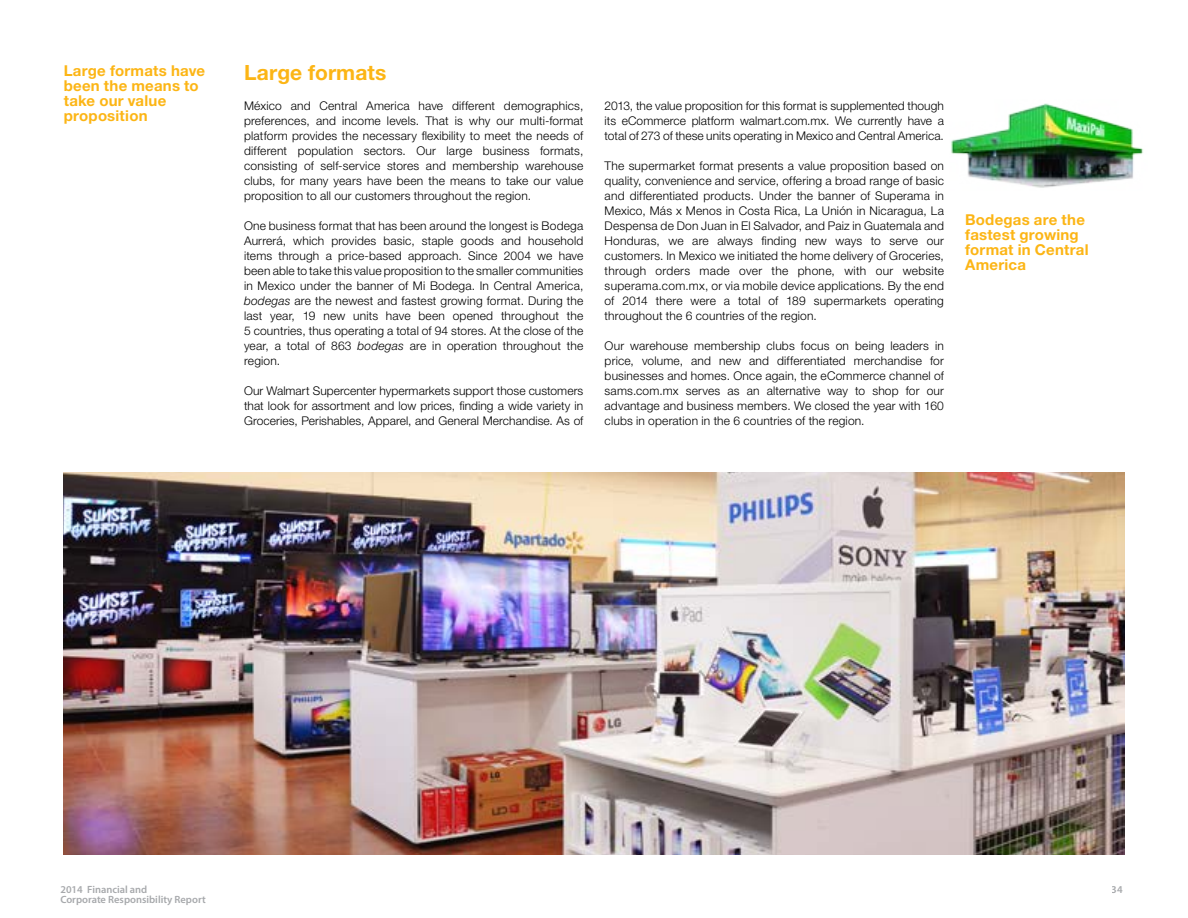
<style>
.page{position:relative;width:1188px;height:918px;background:#fff}
.page>*{position:absolute;margin:0;border:0;box-sizing:border-box;transform-origin:0 0}
.t1{font:700 21px "Helvetica Neue";letter-spacing:.005em;color:#fcb515}
.t2{font:700 15px/15px "Helvetica Neue";letter-spacing:.015em;color:#fcb515}
.t3{font:300 12px/15px "Helvetica Neue";letter-spacing:.01em;color:#000;text-align:justify}
.t4{font:600 10.5px "Myriad Pro";color:#a7a9ac}
.s1{font-style:italic}
</style>
<div class="page">
<img style="left:64px;top:472px;width:1060px;height:382px">
<img style="left:951px;top:103px;width:192px;height:85px">
<p class="t2" style="left:64px;top:62px;width:143px">Large formats have been the means to take our value proposition</p>
<h1 class="t1" style="left:244px;top:60px;width:144px">Large formats</h1>
<p class="t3" style="left:244px;top:98px;width:341px">México and Central America have different demographics, preferences, and income levels. That is why our multi-format platform provides the necessary flexibility to meet the needs of different population sectors. Our large business formats, consisting of self-service stores and membership warehouse clubs, for many years have been the means to take our value proposition to all our customers throughout the region.</p>
<p class="t3" style="left:244px;top:218px;width:341px">One business format that has been around the longest is Bodega Aurrerá, which provides basic, staple goods and household items through a price-based approach. Since 2004 we have been able to take this value proposition to the smaller communities in Mexico under the banner of Mi Bodega. In Central America, <span class="s1">bodegas</span> are the newest and fastest growing format. During the last year, 19 new units have been opened throughout the 5 countries, thus operating a total of 94 stores. At the close of the year, a total of 863 <span class="s1">bodegas</span> are in operation throughout the region.</p>
<p class="t3" style="left:244px;top:383px;width:341px">Our Walmart Supercenter hypermarkets support those customers that look for assortment and low prices, finding a wide variety in Groceries, Perishables, Apparel, and General Merchandise. As of</p>
<p class="t3" style="left:605px;top:98px;width:341px">2013, the value proposition for this format is supplemented though its eCommerce platform walmart.com.mx. We currently have a total of 273 of these units operating in Mexico and Central America.</p>
<p class="t3" style="left:605px;top:158px;width:341px">The supermarket format presents a value proposition based on quality, convenience and service, offering a broad range of basic and differentiated products. Under the banner of Superama in Mexico, Más x Menos in Costa Rica, La Unión in Nicaragua, La Despensa de Don Juan in El Salvador, and Paiz in Guatemala and Honduras, we are always finding new ways to serve our customers. In Mexico we initiated the home delivery of Groceries, through orders made over the phone, with our website superama.com.mx, or via mobile device applications. By the end of 2014 there were a total of 189 supermarkets operating throughout the 6 countries of the region.</p>
<p class="t3" style="left:605px;top:338px;width:341px">Our warehouse membership clubs focus on being leaders in price, volume, and new and differentiated merchandise for businesses and homes. Once again, the eCommerce channel of sams.com.mx serves as an alternative way to shop for our advantage and business members. We closed the year with 160 clubs in operation in the 6 countries of the region.</p>
<p class="t2" style="left:965px;top:212px;width:125px">Bodegas are the fastest growing format in Central<br>America</p>
<p class="t4" style="left:60px;top:883px;width:89px">2014 Financial and</p>
<p class="t4" style="left:1112px;top:883px;width:13px">34</p>
<p class="t4" style="left:60px;top:893px;width:147px">Corporate Responsibility Report</p>
</div>
